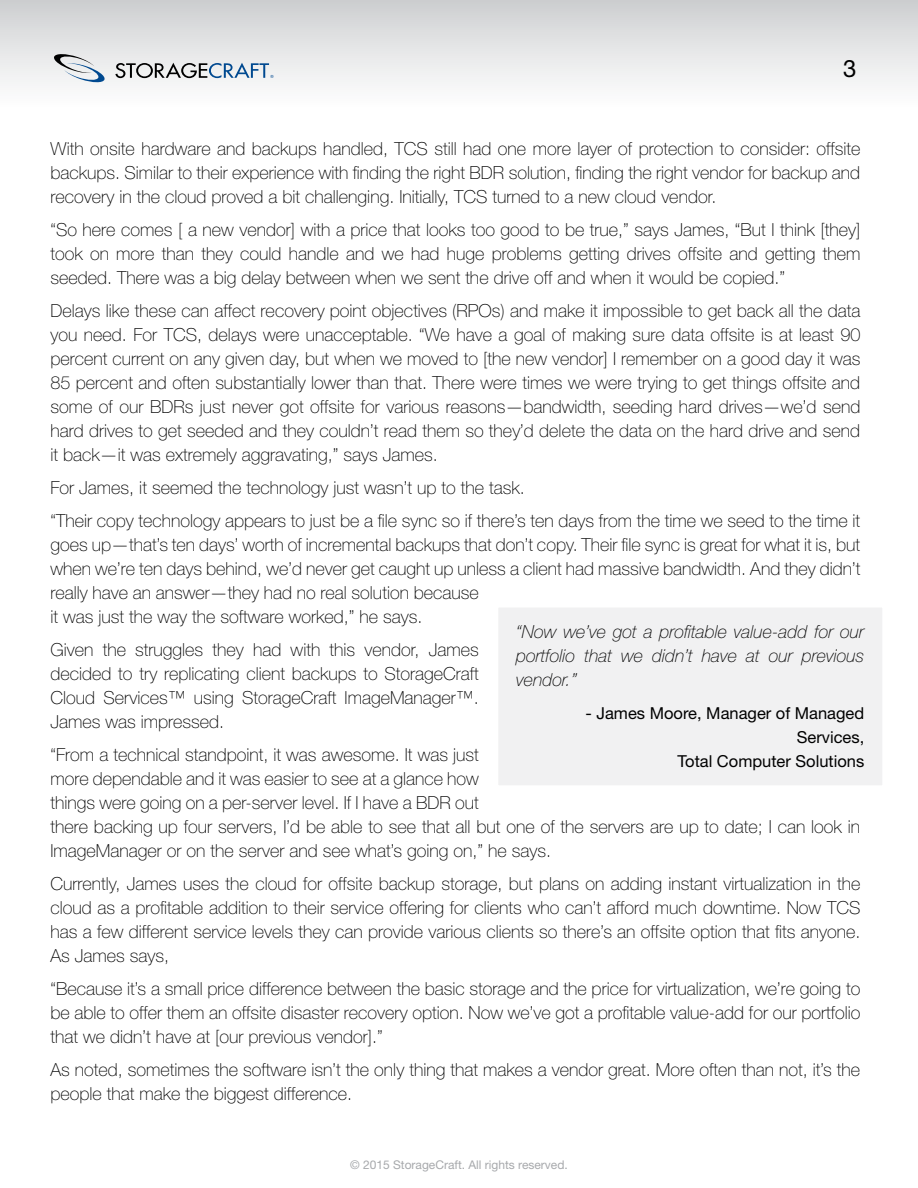
<style>
.page{position:relative;width:918px;height:1188px;background:#fff}
.page>*{position:absolute;margin:0;border:0;box-sizing:border-box;transform-origin:0 0}
.t1{font:24px "Helvetica Neue LT Std";color:#000}
.t2{font:100 18px/24px "Helvetica Neue LT Std";color:#000;text-align:justify}
.t3{font:italic 100 18px/24px "Helvetica Neue LT Std";color:#000;text-align:justify}
.t4{font:16.5px/24px "Helvetica Neue LT Std";color:#000;text-align:right}
.t5{font:12px "Helvetica Neue LT Std";color:#a7a9ac}
</style>
<div class="page">
<div style="left:0;top:0;width:918px;height:108px;background:linear-gradient(to bottom,#cecfd1,#fff)"></div>
<svg style="left:53px;top:53px;width:53px;height:30px"></svg>
<svg style="left:115px;top:63px;width:159px;height:15px"></svg>
<div style="left:498px;top:607px;width:385px;height:179px;background:#f1f1f2"></div>
<h1 class="t1" style="left:843px;top:54px;width:15px">3</h1>
<p class="t2" style="left:50px;top:137px;width:812px">With onsite hardware and backups handled, TCS still had one more layer of protection to consider: offsite backups. Similar to their experience with finding the right BDR solution, finding the right vendor for backup and recovery in the cloud proved a bit challenging. Initially, TCS turned to a new cloud vendor.</p>
<p class="t2" style="left:50px;top:218px;width:812px">“So here comes [ a new vendor] with a price that looks too good to be true,” says James, “But I think [they] took on more than they could handle and we had huge problems getting drives offsite and getting them seeded. There was a big delay between when we sent the drive off and when it would be copied.”</p>
<p class="t2" style="left:50px;top:299px;width:812px">Delays like these can affect recovery point objectives (RPOs) and make it impossible to get back all the data you need. For TCS, delays were unacceptable. “We have a goal of making sure data offsite is at least 90 percent current on any given day, but when we moved to [the new vendor] I remember on a good day it was 85 percent and often substantially lower than that. There were times we were trying to get things offsite and some of our BDRs just never got offsite for various reasons—bandwidth, seeding hard drives—we’d send hard drives to get seeded and they couldn’t read them so they’d delete the data on the hard drive and send it back—it was extremely aggravating,” says James.</p>
<p class="t2" style="left:50px;top:471px;width:811px;line-height:33px">For James, it seemed the technology just wasn’t up to the task.<br>“Their copy technology appears to just be a file sync so if there’s ten days from the time we seed to the time it</p>
<p class="t2" style="left:50px;top:533px;width:812px;text-align:left">goes up—that’s ten days’ worth of incremental backups that don’t copy. Their file sync is great for what it is, but when we’re ten days behind, we’d never get caught up unless a client had massive bandwidth. And they didn’t really have an answer—they had no real solution because<br>it was just the way the software worked,” he says.</p>
<p class="t2" style="left:50px;top:638px;width:430px">Given the struggles they had with this vendor, James decided to try replicating client backups to StorageCraft Cloud Services™ using StorageCraft ImageManager™.<br>James was impressed.</p>
<p class="t2" style="left:50px;top:742px;width:811px;text-align:left">“From a technical standpoint, it was awesome. It was just<br>more dependable and it was easier to see at a glance how<br>things were going on a per-server level. If I have a BDR out<br>there backing up four servers, I’d be able to see that all but one of the servers are up to date; I can look in ImageManager or on the server and see what’s going on,” he says.</p>
<p class="t2" style="left:50px;top:871px;width:812px">Currently, James uses the cloud for offsite backup storage, but plans on adding instant virtualization in the cloud as a profitable addition to their service offering for clients who can’t afford much downtime. Now TCS has a few different service levels they can provide various clients so there’s an offsite option that fits anyone.<br>As James says,</p>
<p class="t2" style="left:50px;top:976px;width:812px">“Because it’s a small price difference between the basic storage and the price for virtualization, we’re going to be able to offer them an offsite disaster recovery option. Now we’ve got a profitable value-add for our portfolio that we didn’t have at [our previous vendor].”</p>
<p class="t2" style="left:50px;top:1057px;width:811px">As noted, sometimes the software isn’t the only thing that makes a vendor great. More often than not, it’s the people that make the biggest difference.</p>
<p class="t3" style="left:516px;top:620px;width:349px">“Now we’ve got a profitable value-add for our portfolio that we didn’t have at our previous vendor.”</p>
<p class="t4" style="left:586px;top:701px;width:280px">- James Moore, Manager of Managed<br>Services,<br>Total Computer Solutions</p>
<p class="t5" style="left:350px;top:1157px;width:219px">© 2015 StorageCraft. All rights reserved.</p>
</div>
